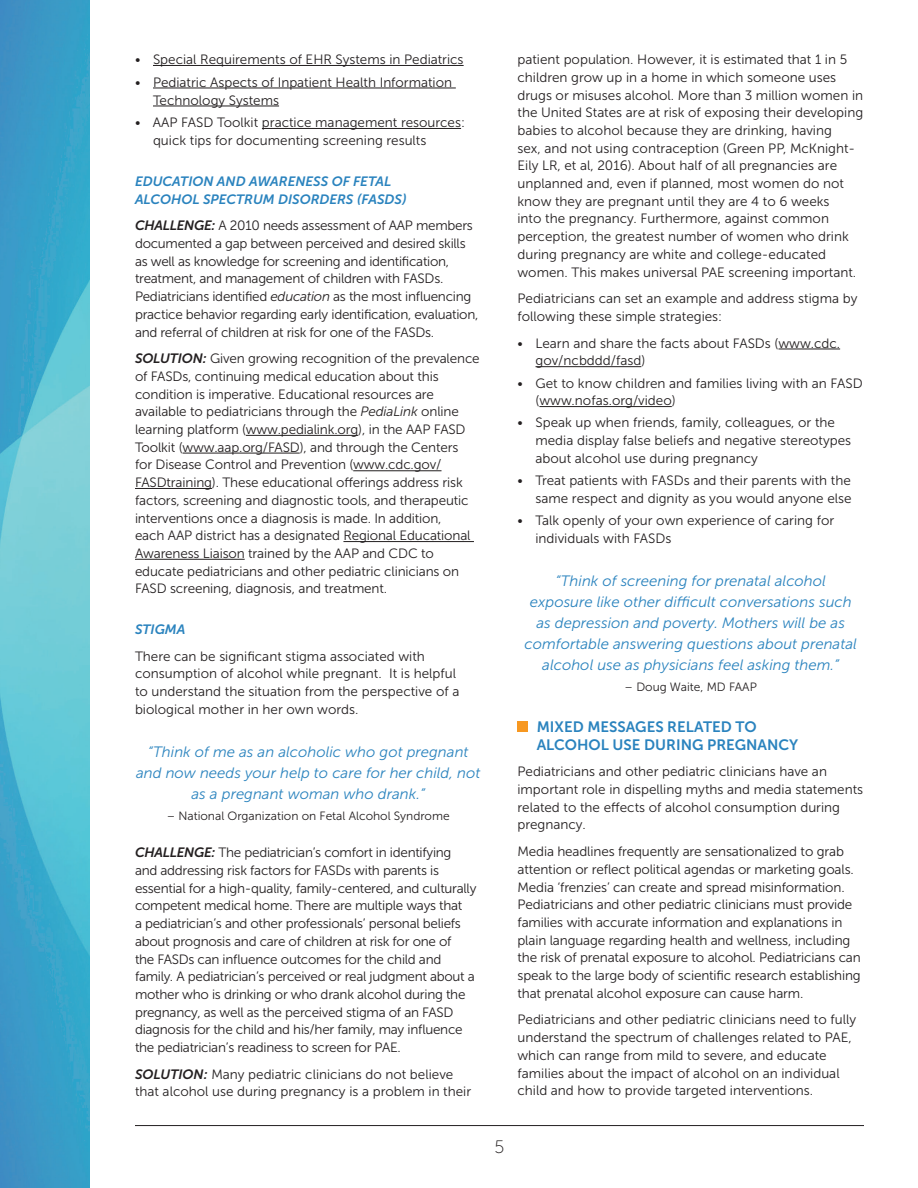
<style>
.page{position:relative;width:918px;height:1188px;background:#fff}
.page>*{position:absolute;margin:0;border:0;box-sizing:border-box;transform-origin:0 0}
.t1{font:18px "Museo Sans 100";color:#231f20}
.Intense_Quote{font:italic 15px/21px "Museo Sans 300";color:#2a83be;text-align:center}
.Heading_1{font:15px/18px "Museo Sans 700";color:#2a83be}
.List_Paragraph{font:13.5px/17.7px "Museo Sans 300";letter-spacing:-.01em;color:#231f20}
.Heading_2{font:italic 13.5px/18px "Museo Sans 700";color:#2a83be}
.Intense_Quote-2{font:12px "Museo Sans 300";color:#231f20}
.s1{font-family:"Museo Sans 700";font-style:italic}
.s2{font-style:italic}
</style>
<div class="page">
<img style="left:0;top:0;width:90px;height:1188px">
<hr style="left:153px;top:65px;width:311px;height:1px;background:#231f20">
<hr style="left:153px;top:88px;width:303px;height:1px;background:#231f20">
<hr style="left:153px;top:106px;width:126px;height:1px;background:#231f20">
<hr style="left:262px;top:128px;width:199px;height:1px;background:#231f20">
<hr style="left:246px;top:435px;width:112px;height:1px;background:#231f20">
<hr style="left:183px;top:453px;width:117px;height:1px;background:#231f20">
<hr style="left:353px;top:470px;width:89px;height:1px;background:#231f20">
<hr style="left:135px;top:488px;width:77px;height:1px;background:#231f20">
<hr style="left:343px;top:541px;width:131px;height:1px;background:#231f20">
<hr style="left:135px;top:559px;width:110px;height:1px;background:#231f20">
<hr style="left:778px;top:349px;width:62px;height:1px;background:#231f20">
<hr style="left:536px;top:366px;width:105px;height:1px;background:#231f20">
<hr style="left:539px;top:406px;width:133px;height:1px;background:#231f20">
<div style="left:518px;top:722px;width:10px;height:10px;background:#f79821"></div>
<hr style="left:135px;top:1125px;width:729px;height:1px;background:#231f20">
<p class="List_Paragraph" style="left:135px;top:51px;width:330px">• Special Requirements of EHR Systems in Pediatrics</p>
<p class="List_Paragraph" style="left:153px;top:73px;width:301px;text-indent:-18px">• Pediatric Aspects of Inpatient Health Information<br>Technology Systems</p>
<p class="List_Paragraph" style="left:153px;top:114px;width:314px;text-indent:-18px">• AAP FASD Toolkit practice management resources: quick tips for documenting screening results</p>
<p class="Heading_2" style="left:135px;top:172px;width:273px">EDUCATION AND AWARENESS OF FETAL<br>ALCOHOL SPECTRUM DISORDERS (FASDS)</p>
<p class="List_Paragraph" style="left:135px;top:217px;width:345px"><span class="s1">CHALLENGE:</span> A 2010 needs assessment of AAP members documented a gap between perceived and desired skills as well as knowledge for screening and identification, treatment, and management of children with FASDs.<br>Pediatricians identified <span class="s2">education</span> as the most influencing practice behavior regarding early identification, evaluation, and referral of children at risk for one of the FASDs.</p>
<p class="List_Paragraph" style="left:135px;top:350px;width:346px"><span class="s1">SOLUTION:</span> Given growing recognition of the prevalence of FASDs, continuing medical education about this condition is imperative. Educational resources are available to pediatricians through the <span class="s2">PediaLink</span> online learning platform (www.pedialink.org), in the AAP FASD Toolkit (www.aap.org/FASD), and through the Centers<br>for Disease Control and Prevention (www.cdc.gov/ FASDtraining). These educational offerings address risk factors, screening and diagnostic tools, and therapeutic interventions once a diagnosis is made. In addition,<br>each AAP district has a designated Regional Educational Awareness Liaison trained by the AAP and CDC to educate pediatricians and other pediatric clinicians on FASD screening, diagnosis, and treatment.</p>
<p class="Heading_2" style="left:135px;top:620px;width:52px">STIGMA</p>
<p class="List_Paragraph" style="left:135px;top:647px;width:326px">There can be significant stigma associated with consumption of alcohol while pregnant. It is helpful to understand the situation from the perspective of a biological mother in her own words.</p>
<p class="Intense_Quote" style="left:136px;top:742px;width:346px">“Think of me as an alcoholic who got pregnant and now needs your help to care for her child, not as a pregnant woman who drank.”</p>
<p class="Intense_Quote-2" style="left:167px;top:810px;width:285px">– National Organization on Fetal Alcohol Syndrome</p>
<p class="List_Paragraph" style="left:135px;top:844px;width:343px"><span class="s1">CHALLENGE:</span> The pediatrician’s comfort in identifying and addressing risk factors for FASDs with parents is essential for a high-quality, family-centered, and culturally competent medical home. There are multiple ways that<br>a pediatrician’s and other professionals’ personal beliefs about prognosis and care of children at risk for one of<br>the FASDs can influence outcomes for the child and family. A pediatrician’s perceived or real judgment about a mother who is drinking or who drank alcohol during the pregnancy, as well as the perceived stigma of an FASD diagnosis for the child and his/her family, may influence the pediatrician’s readiness to screen for PAE.</p>
<p class="List_Paragraph" style="left:135px;top:1065px;width:338px"><span class="s1">SOLUTION:</span> Many pediatric clinicians do not believe that alcohol use during pregnancy is a problem in their</p>
<p class="List_Paragraph" style="left:518px;top:51px;width:347px">patient population. However, it is estimated that 1 in 5 children grow up in a home in which someone uses drugs or misuses alcohol. More than 3 million women in the United States are at risk of exposing their developing babies to alcohol because they are drinking, having<br>sex, and not using contraception (Green PP, McKnight-Eily LR, et al, 2016). About half of all pregnancies are unplanned and, even if planned, most women do not know they are pregnant until they are 4 to 6 weeks<br>into the pregnancy. Furthermore, against common perception, the greatest number of women who drink during pregnancy are white and college-educated women. This makes universal PAE screening important.</p>
<p class="List_Paragraph" style="left:518px;top:290px;width:341px">Pediatricians can set an example and address stigma by following these simple strategies:</p>
<p class="List_Paragraph" style="left:536px;top:334px;width:306px;text-indent:-18px">• Learn and share the facts about FASDs (www.cdc. gov/ncbddd/fasd)</p>
<p class="List_Paragraph" style="left:536px;top:374px;width:329px;text-indent:-18px">• Get to know children and families living with an FASD (www.nofas.org/video)</p>
<p class="List_Paragraph" style="left:536px;top:414px;width:317px;text-indent:-18px">• Speak up when friends, family, colleagues, or the media display false beliefs and negative stereotypes about alcohol use during pregnancy</p>
<p class="List_Paragraph" style="left:518px;top:472px;width:336px;text-align:right">• Treat patients with FASDs and their parents with the same respect and dignity as you would anyone else</p>
<p class="List_Paragraph" style="left:536px;top:512px;width:300px;text-indent:-18px">• Talk openly of your own experience of caring for individuals with FASDs</p>
<p class="Intense_Quote" style="left:525px;top:571px;width:334px">“Think of screening for prenatal alcohol exposure like other difficult conversations such as depression and poverty. Mothers will be as comfortable answering questions about prenatal alcohol use as physicians feel asking them.”</p>
<p class="Intense_Quote-2" style="left:625px;top:681px;width:134px">– Doug Waite, MD FAAP</p>
<p class="Heading_1" style="left:537px;top:717px;width:263px">MIXED MESSAGES RELATED TO<br>ALCOHOL USE DURING PREGNANCY</p>
<p class="List_Paragraph" style="left:518px;top:763px;width:347px">Pediatricians and other pediatric clinicians have an important role in dispelling myths and media statements related to the effects of alcohol consumption during pregnancy.</p>
<p class="List_Paragraph" style="left:518px;top:843px;width:345px">Media headlines frequently are sensationalized to grab attention or reflect political agendas or marketing goals.<br>Media ‘frenzies’ can create and spread misinformation.<br>Pediatricians and other pediatric clinicians must provide families with accurate information and explanations in plain language regarding health and wellness, including the risk of prenatal exposure to alcohol. Pediatricians can speak to the large body of scientific research establishing that prenatal alcohol exposure can cause harm.</p>
<p class="List_Paragraph" style="left:518px;top:1011px;width:340px">Pediatricians and other pediatric clinicians need to fully understand the spectrum of challenges related to PAE, which can range from mild to severe, and educate families about the impact of alcohol on an individual child and how to provide targeted interventions.</p>
<p class="t1" style="left:495px;top:1137px;width:11px">5</p>
</div>
